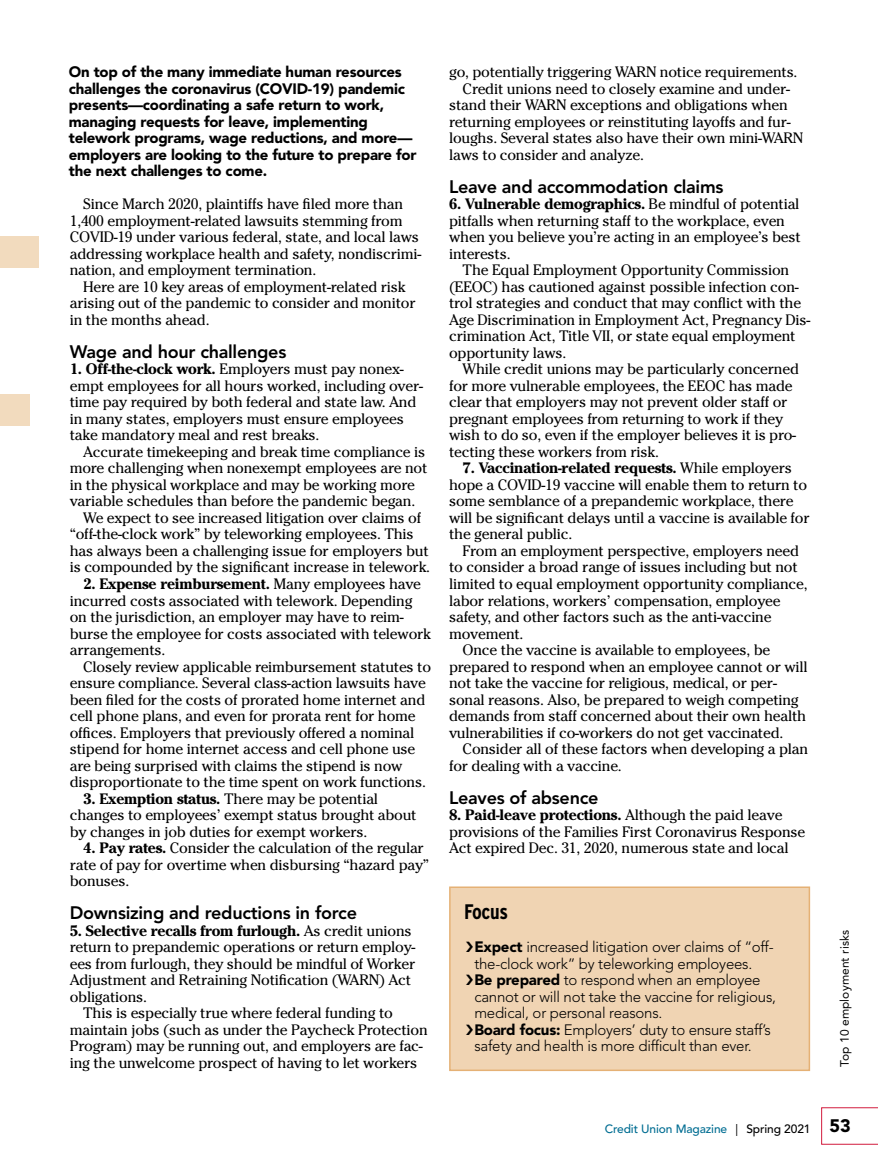
<style>
.page{position:relative;width:878px;height:1175px;background:#fff}
.page>*{position:absolute;margin:0;border:0;box-sizing:border-box;transform-origin:0 0}
.t1{font:700 21px "Interstate Condensed";letter-spacing:-.015em;color:#000}
.t2{font:800 18px "Avenir LT Std";letter-spacing:-.015em;color:#000}
.t3{font:900 18px "Avenir LT Std";color:#000}
.t4{font:15px/16.5px "Cheltenham Std";letter-spacing:-.015em;color:#000}
.t5{font:900 15px/16.5px "Avenir LT Std";letter-spacing:-.015em;color:#000}
.t6{font:300 15px/16.5px "Avenir LT Std";letter-spacing:-.015em;color:#000}
.t7{font:700 15px "Cheltenham Std";letter-spacing:-.015em;color:#000}
.t8{font:500 12px "Avenir LT Std";letter-spacing:-.01em;color:#006d92}
.t9{font:12px "Avenir LT Std";letter-spacing:.01em;color:#000}
.s1{font-weight:700}
.s2{font-weight:400}
.s3{font-weight:900}
.s4{font-weight:400;color:#000}
.s5{color:#000}
</style>
<div class="page">
<svg style="left:821px;top:1107px;width:57px;height:37px"></svg>
<div style="left:0;top:236px;width:39px;height:32px;background:#f2dbbe"></div>
<div style="left:0;top:394px;width:29px;height:31px;background:#f2dbbe"></div>
<div style="left:450px;top:887px;width:359px;height:183px;background:#f0d4b3"></div>
<div style="left:449px;top:886px;width:361px;height:185px;border:2px solid #e5b175"></div>
<p class="t5" style="left:69px;top:64px;width:349px">On top of the many immediate human resources challenges the coronavirus (COVID-19) pandemic presents—coordinating a safe return to work, managing requests for leave, implementing telework programs, wage reductions, and more— employers are looking to the future to prepare for the next challenges to come.</p>
<p class="t4" style="left:70px;top:196px;width:353px;text-indent:14px">Since March 2020, plaintiffs have filed more than 1,400 employment-related lawsuits stemming from COVID-19 under various federal, state, and local laws addressing workplace health and safety, nondiscrimi&shy;nation, and employment termination.</p>
<p class="t4" style="left:70px;top:278px;width:347px;text-indent:14px">Here are 10 key areas of employment-related risk arising out of the pandemic to consider and monitor in the months ahead.</p>
<p class="t2" style="left:70px;top:341px;width:218px">Wage and hour challenges</p>
<p class="t4" style="left:70px;top:361px;width:355px"><span class="s1">1. Off-the-clock work.</span> Employers must pay nonex&shy;empt employees for all hours worked, including over&shy;time pay required by both federal and state law. And in many states, employers must ensure employees take mandatory meal and rest breaks.</p>
<p class="t4" style="left:83px;top:443px;width:343px">Accurate timekeeping and break time compliance is</p>
<p class="t4" style="left:70px;top:460px;width:359px">more challenging when nonexempt employees are not</p>
<p class="t4" style="left:70px;top:476px;width:346px">in the physical workplace and may be working more</p>
<p class="t4" style="left:70px;top:493px;width:347px">variable schedules than before the pandemic began.</p>
<p class="t4" style="left:83px;top:509px;width:339px">We expect to see increased litigation over claims of</p>
<p class="t4" style="left:70px;top:526px;width:345px">“off-the-clock work” by teleworking employees. This</p>
<p class="t4" style="left:70px;top:542px;width:360px">has always been a challenging issue for employers but</p>
<p class="t4" style="left:70px;top:559px;width:362px">is compounded by the significant increase in telework.</p>
<p class="t4" style="left:70px;top:575px;width:363px;text-indent:14px"><span class="s1">2. Expense reimbursement.</span> Many employees have incurred costs associated with telework. Depending on the jurisdiction, an employer may have to reim&shy;burse the employee for costs associated with telework arrangements.</p>
<p class="t4" style="left:70px;top:658px;width:363px;text-indent:14px">Closely review applicable reimbursement statutes to ensure compliance. Several class-action lawsuits have been filed for the costs of prorated home internet and cell phone plans, and even for prorata rent for home offices. Employers that previously offered a nominal stipend for home internet access and cell phone use are being surprised with claims the stipend is now disproportionate to the time spent on work functions.</p>
<p class="t4" style="left:70px;top:790px;width:348px;text-indent:14px"><span class="s1">3. Exemption status.</span> There may be potential changes to employees’ exempt status brought about by changes in job duties for exempt workers.</p>
<p class="t4" style="left:70px;top:839px;width:361px;text-indent:14px"><span class="s1">4. Pay rates.</span> Consider the calculation of the regular rate of pay for overtime when disbursing “hazard pay” bonuses.</p>
<p class="t2" style="left:70px;top:902px;width:289px">Downsizing and reductions in force</p>
<p class="t7" style="left:70px;top:921px;width:343px">5. Selective recalls from furlough. <span class="s2">As credit unions</span></p>
<p class="t4" style="left:70px;top:938px;width:347px">return to prepandemic operations or return employ-</p>
<p class="t4" style="left:70px;top:955px;width:347px">ees from furlough, they should be mindful of Worker</p>
<p class="t4" style="left:70px;top:971px;width:343px">Adjustment and Retraining Notification (WARN) Act</p>
<p class="t4" style="left:70px;top:988px;width:79px">obligations.</p>
<p class="t4" style="left:83px;top:1004px;width:311px">This is especially true where federal funding to</p>
<p class="t4" style="left:70px;top:1021px;width:359px">maintain jobs (such as under the Paycheck Protection</p>
<p class="t4" style="left:70px;top:1037px;width:354px">Program) may be running out, and employers are fac-</p>
<p class="t4" style="left:70px;top:1054px;width:349px">ing the unwelcome prospect of having to let workers</p>
<p class="t4" style="left:449px;top:64px;width:350px">go, potentially triggering WARN notice requirements.</p>
<p class="t4" style="left:462px;top:80px;width:329px">Credit unions need to closely examine and under-</p>
<p class="t4" style="left:449px;top:97px;width:340px">stand their WARN exceptions and obligations when</p>
<p class="t4" style="left:449px;top:113px;width:343px">returning employees or reinstituting layoffs and fur-</p>
<p class="t4" style="left:449px;top:130px;width:356px">loughs. Several states also have their own mini-WARN</p>
<p class="t4" style="left:449px;top:146px;width:196px">laws to consider and analyze.</p>
<p class="t2" style="left:449px;top:176px;width:276px">Leave and accommodation claims</p>
<p class="t4" style="left:449px;top:196px;width:353px"><span class="s1">6. Vulnerable demographics.</span> Be mindful of potential pitfalls when returning staff to the workplace, even when you believe you’re acting in an employee’s best interests.</p>
<p class="t4" style="left:449px;top:262px;width:363px;text-indent:14px">The Equal Employment Opportunity Commission (EEOC) has cautioned against possible infection con&shy;trol strategies and conduct that may conflict with the Age Discrimination in Employment Act, Pregnancy Dis&shy;crimination Act, Title VII, or state equal employment opportunity laws.</p>
<p class="t4" style="left:449px;top:361px;width:351px;text-indent:14px">While credit unions may be particularly concerned for more vulnerable employees, the EEOC has made clear that employers may not prevent older staff or pregnant employees from returning to work if they wish to do so, even if the employer believes it is pro&shy;tecting these workers from risk.</p>
<p class="t4" style="left:449px;top:460px;width:362px;text-indent:14px"><span class="s1">7. Vaccination-related requests.</span> While employers hope a COVID-19 vaccine will enable them to return to some semblance of a prepandemic workplace, there will be significant delays until a vaccine is available for the general public.</p>
<p class="t4" style="left:462px;top:542px;width:338px">From an employment perspective, employers need</p>
<p class="t4" style="left:449px;top:559px;width:350px">to consider a broad range of issues including but not</p>
<p class="t4" style="left:449px;top:575px;width:360px">limited to equal employment opportunity compliance,</p>
<p class="t4" style="left:449px;top:592px;width:333px">labor relations, workers’ compensation, employee</p>
<p class="t4" style="left:449px;top:608px;width:324px">safety, and other factors such as the anti-vaccine</p>
<p class="t4" style="left:449px;top:625px;width:76px">movement.</p>
<p class="t4" style="left:462px;top:641px;width:309px">Once the vaccine is available to employees, be</p>
<p class="t4" style="left:449px;top:658px;width:360px">prepared to respond when an employee cannot or will</p>
<p class="t4" style="left:449px;top:674px;width:329px">not take the vaccine for religious, medical, or per-</p>
<p class="t4" style="left:449px;top:691px;width:351px">sonal reasons. Also, be prepared to weigh competing</p>
<p class="t4" style="left:449px;top:707px;width:358px">demands from staff concerned about their own health</p>
<p class="t4" style="left:449px;top:724px;width:336px">vulnerabilities if co-workers do not get vaccinated.</p>
<p class="t4" style="left:462px;top:740px;width:347px">Consider all of these factors when developing a plan</p>
<p class="t4" style="left:449px;top:757px;width:174px">for dealing with a vaccine.</p>
<p class="t2" style="left:449px;top:786px;width:151px">Leaves of absence</p>
<p class="t4" style="left:449px;top:806px;width:357px"><span class="s1">8. Paid-leave protections.</span> Although the paid leave provisions of the Families First Coronavirus Response<br>Act expired Dec. 31, 2020, numerous state and local</p>
<h1 class="t1" style="left:464px;top:900px;width:46px">Focus</h1>
<p class="t6" style="left:474px;top:938px;width:303px"><span class="s3">Expect</span> increased litigation over claims of “off&shy;the-clock work” by teleworking employees.<br><span class="s3">Be prepared</span> to respond when an employee cannot or will not take the vaccine for religious, medical, or personal reasons.<br><span class="s3">Board focus:</span> Employers’ duty to ensure staff’s safety and health is more difficult than ever.</p>
<p class="t8" style="left:604px;top:1122px;width:207px">Credit Union Magazine <span class="s4">|</span> <span class="s5">Spring 2021</span></p>
<p class="t9" style="left:837px;top:1067px;width:139px;rotate:-90deg">Top 10 employment risks</p>
<p class="t3" style="left:829px;top:1115px;width:23px">53</p>
</div>
